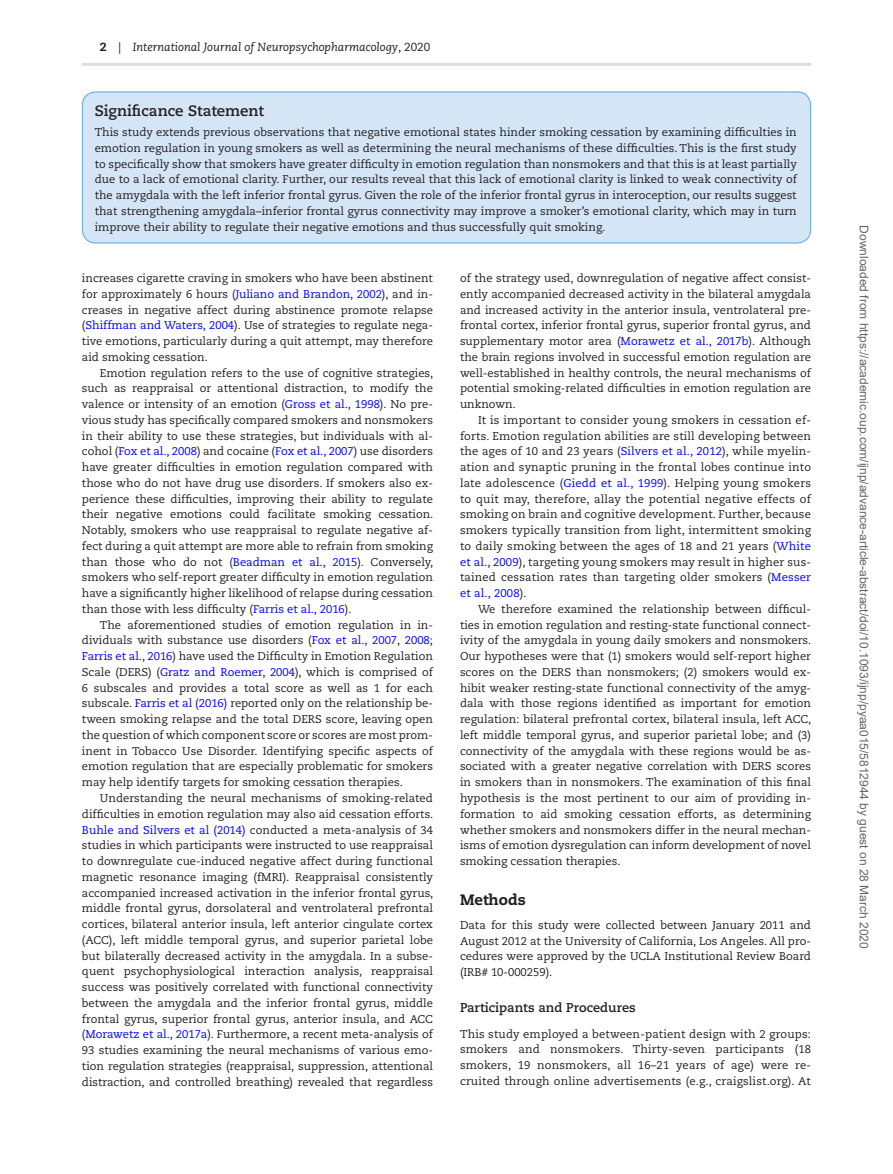
<style>
.page{position:relative;width:893px;height:1174px;background:#fff}
.page>*{position:absolute;margin:0;border:0;box-sizing:border-box;transform-origin:0 0}
.t1{font:700 15px "Caecilia LT Std";color:#231f20}
.t2{font:800 15px "Caecilia LT Std";color:#231f20}
.t3{font:700 12.75px "Caecilia LT Std";color:#231f20}
.t4{font:12px "Arial";color:#666}
.t5{font:italic 11.7px "Caecilia LT Std";color:#231f20}
.t6{font:11.25px/15.8px "Caecilia LT Std";color:#231f20;text-align:justify}
.s1{font-weight:800;font-style:normal}
.s2{font-style:normal}
.s3{color:#00f}
</style>
<div class="page">
<hr style="left:82px;top:63px;width:729px;height:3px;background:#dcdddf">
<div style="left:82px;top:92px;width:729px;height:151px;background:#d4e5f5;border-radius:14px"></div>
<div style="left:82px;top:91px;width:729px;height:152px;border:1px solid #5ba8dc;border-radius:14px"></div>
<p class="t5" style="left:100px;top:40px;width:332px"><span class="s1">2</span> <span class="s2">|</span> International Journal of Neuropsychopharmacology<span class="s2">, 2020</span></p>
<h1 class="t1" style="left:95px;top:102px;width:171px">Significance Statement</h1>
<p class="t6" style="left:95px;top:124px;width:704px">This study extends previous observations that negative emotional states hinder smoking cessation by examining difficulties in emotion regulation in young smokers as well as determining the neural mechanisms of these difficulties. This is the first study to specifically show that smokers have greater difficulty in emotion regulation than nonsmokers and that this is at least partially due to a lack of emotional clarity. Further, our results reveal that this lack of emotional clarity is linked to weak connectivity of the amygdala with the left inferior frontal gyrus. Given the role of the inferior frontal gyrus in interoception, our results suggest that strengthening amygdala–inferior frontal gyrus connectivity may improve a smoker’s emotional clarity, which may in turn improve their ability to regulate their negative emotions and thus successfully quit smoking.</p>
<p class="t6" style="left:82px;top:270px;width:353px">increases cigarette craving in smokers who have been abstinent for approximately 6 hours (<span class="s3">Juliano and Brandon, 2002</span>), and in&shy;creases in negative affect during abstinence promote relapse (<span class="s3">Shiffman and Waters, 2004</span>). Use of strategies to regulate nega&shy;tive emotions, particularly during a quit attempt, may therefore aid smoking cessation.</p>
<p class="t6" style="left:82px;top:365px;width:353px;text-indent:18px">Emotion regulation refers to the use of cognitive strategies, such as reappraisal or attentional distraction, to modify the valence or intensity of an emotion (<span class="s3">Gross et al., 1998</span>). No pre&shy;vious study has specifically compared smokers and nonsmokers in their ability to use these strategies, but individuals with al&shy;cohol (<span class="s3">Fox et al., 2008</span>) and cocaine (<span class="s3">Fox et al., 2007</span>) use disorders have greater difficulties in emotion regulation compared with those who do not have drug use disorders. If smokers also ex&shy;perience these difficulties, improving their ability to regulate their negative emotions could facilitate smoking cessation.<br>Notably, smokers who use reappraisal to regulate negative af&shy;fect during a quit attempt are more able to refrain from smoking than those who do not (<span class="s3">Beadman et al., 2015</span>). Conversely, smokers who self-report greater difficulty in emotion regulation have a significantly higher likelihood of relapse during cessation than those with less difficulty (<span class="s3">Farris et al., 2016</span>).</p>
<p class="t6" style="left:82px;top:617px;width:353px;text-indent:18px">The aforementioned studies of emotion regulation in in&shy;dividuals with substance use disorders (<span class="s3">Fox et al., 2007</span>, <span class="s3">2008</span>; <span class="s3">Farris et al., 2016</span>) have used the Difficulty in Emotion Regulation Scale (DERS) (<span class="s3">Gratz and Roemer, 2004</span>), which is comprised of 6 subscales and provides a total score as well as 1 for each subscale. <span class="s3">Farris et al (2016)</span> reported only on the relationship be&shy;tween smoking relapse and the total DERS score, leaving open the question of which component score or scores are most prom&shy;inent in Tobacco Use Disorder. Identifying specific aspects of emotion regulation that are especially problematic for smokers may help identify targets for smoking cessation therapies.</p>
<p class="t6" style="left:82px;top:790px;width:353px;text-indent:18px">Understanding the neural mechanisms of smoking-related difficulties in emotion regulation may also aid cessation efforts.<br><span class="s3">Buhle and Silvers et al (2014)</span> conducted a meta-analysis of 34 studies in which participants were instructed to use reappraisal to downregulate cue-induced negative affect during functional magnetic resonance imaging (fMRI). Reappraisal consistently accompanied increased activation in the inferior frontal gyrus, middle frontal gyrus, dorsolateral and ventrolateral prefrontal cortices, bilateral anterior insula, left anterior cingulate cortex (ACC), left middle temporal gyrus, and superior parietal lobe but bilaterally decreased activity in the amygdala. In a subse&shy;quent psychophysiological interaction analysis, reappraisal success was positively correlated with functional connectivity between the amygdala and the inferior frontal gyrus, middle frontal gyrus, superior frontal gyrus, anterior insula, and ACC (<span class="s3">Morawetz et al., 2017a</span>). Furthermore, a recent meta-analysis of 93 studies examining the neural mechanisms of various emo&shy;tion regulation strategies (reappraisal, suppression, attentional distraction, and controlled breathing) revealed that regardless</p>
<p class="t6" style="left:460px;top:270px;width:353px">of the strategy used, downregulation of negative affect consist&shy;ently accompanied decreased activity in the bilateral amygdala and increased activity in the anterior insula, ventrolateral pre&shy;frontal cortex, inferior frontal gyrus, superior frontal gyrus, and supplementary motor area (<span class="s3">Morawetz et al., 2017b</span>). Although the brain regions involved in successful emotion regulation are well-established in healthy controls, the neural mechanisms of potential smoking-related difficulties in emotion regulation are unknown.</p>
<p class="t6" style="left:460px;top:412px;width:353px;text-indent:18px">It is important to consider young smokers in cessation ef&shy;forts. Emotion regulation abilities are still developing between the ages of 10 and 23 years (<span class="s3">Silvers et al., 2012</span>), while myelin&shy;ation and synaptic pruning in the frontal lobes continue into late adolescence (<span class="s3">Giedd et al., 1999</span>). Helping young smokers to quit may, therefore, allay the potential negative effects of smoking on brain and cognitive development. Further, because smokers typically transition from light, intermittent smoking to daily smoking between the ages of 18 and 21 years (<span class="s3">White et al., 2009</span>), targeting young smokers may result in higher sus&shy;tained cessation rates than targeting older smokers (<span class="s3">Messer et al., 2008</span>).</p>
<p class="t6" style="left:460px;top:601px;width:353px;text-indent:18px">We therefore examined the relationship between difficul&shy;ties in emotion regulation and resting-state functional connect&shy;ivity of the amygdala in young daily smokers and nonsmokers.<br>Our hypotheses were that (1) smokers would self-report higher scores on the DERS than nonsmokers; (2) smokers would ex&shy;hibit weaker resting-state functional connectivity of the amyg&shy;dala with those regions identified as important for emotion regulation: bilateral prefrontal cortex, bilateral insula, left ACC, left middle temporal gyrus, and superior parietal lobe; and (3) connectivity of the amygdala with these regions would be as&shy;sociated with a greater negative correlation with DERS scores in smokers than in nonsmokers. The examination of this final hypothesis is the most pertinent to our aim of providing in&shy;formation to aid smoking cessation efforts, as determining whether smokers and nonsmokers differ in the neural mechan&shy;isms of emotion dysregulation can inform development of novel smoking cessation therapies.</p>
<h1 class="t2" style="left:460px;top:890px;width:67px">Methods</h1>
<p class="t6" style="left:460px;top:917px;width:352px">Data for this study were collected between January 2011 and August 2012 at the University of California, Los Angeles. All pro&shy;cedures were approved by the UCLA Institutional Review Board (IRB# 10-000259).</p>
<p class="t3" style="left:460px;top:1000px;width:177px">Participants and Procedures</p>
<p class="t6" style="left:460px;top:1026px;width:353px">This study employed a between-patient design with 2 groups: smokers and nonsmokers. Thirty-seven participants (18 smokers, 19 nonsmokers, all 16–21 years of age) were re&shy;cruited through online advertisements (e.g., craigslist.org). At</p>
<p class="t4" style="left:868px;top:225px;width:725px;rotate:90deg">Downloaded from https://academic.oup.com/ijnp/advance-article-abstract/doi/10.1093/ijnp/pyaa015/5812944 by guest on 28 March 2020</p>
</div>
